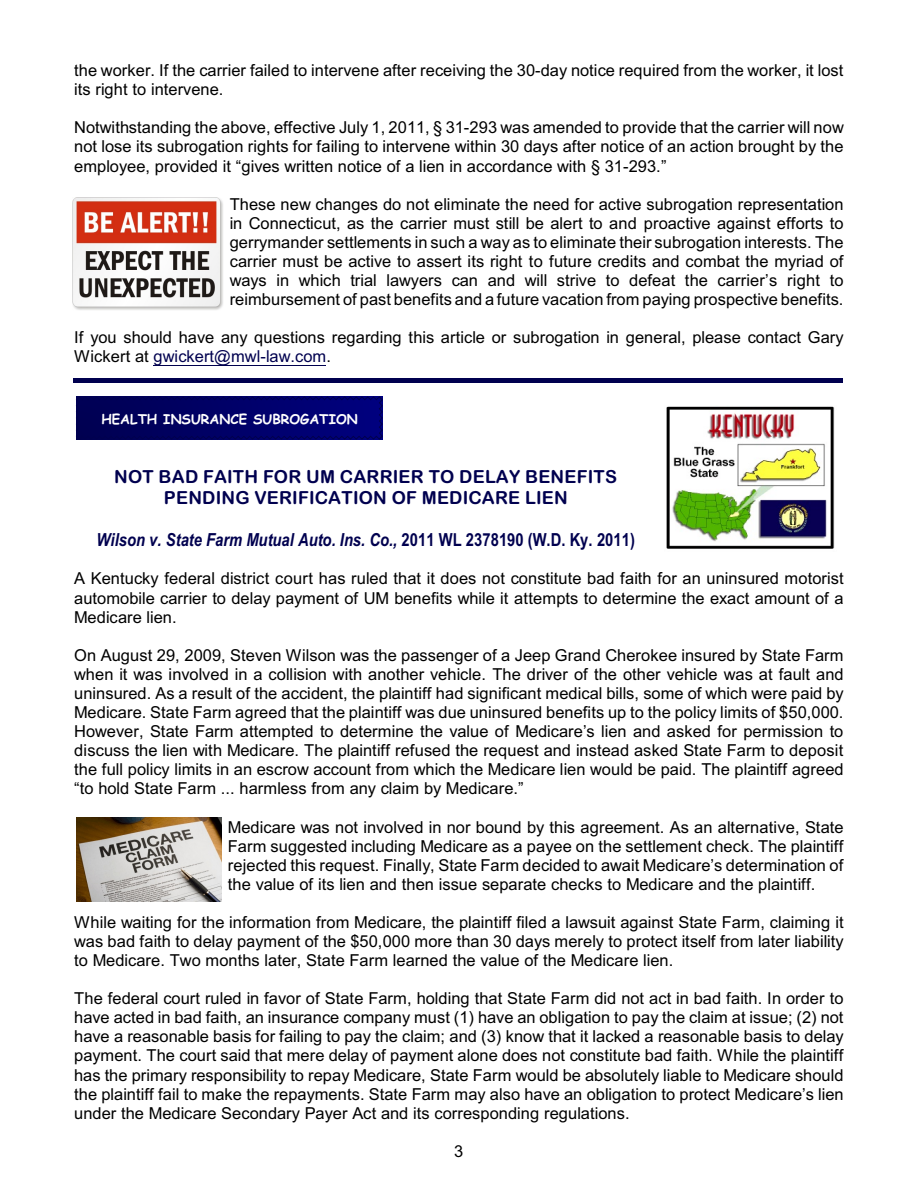
<style>
.page{position:relative;width:918px;height:1188px;background:#fff}
.page>*{position:absolute;margin:0;border:0;box-sizing:border-box;transform-origin:0 0}
.t1{font:18px/20.9px "Arial Rounded MT Bold";letter-spacing:.015em;color:#00004f;text-align:center}
.t2{font:italic 700 18px "Arial Narrow";letter-spacing:.005em;color:#00004f}
.t3{font:16.5px/19px "Arial";color:#000;text-align:justify}
.t4{font:700 13.5px "Comic Sans MS";letter-spacing:.005em;color:#fff}
.s1{color:#00004f}
.s2{font-style:normal}
</style>
<div class="page">
<svg style="left:76px;top:396px;width:307px;height:44px;background:#006"></svg>
<hr style="left:154px;top:365px;width:172px;height:1px;background:#00004f">
<hr style="left:74px;top:379px;width:769px;height:4px;background:#00004f">
<img style="left:73px;top:198px;width:150px;height:112px">
<img style="left:666px;top:406px;width:169px;height:143px">
<img style="left:76px;top:818px;width:145px;height:83px">
<p class="t3" style="left:74px;top:62px;width:771px">the worker. If the carrier failed to intervene after receiving the 30-day notice required from the worker, it lost its right to intervene.</p>
<p class="t3" style="left:74px;top:120px;width:771px">Notwithstanding the above, effective July 1, 2011, § 31-293 was amended to provide that the carrier will now not lose its subrogation rights for failing to intervene within 30 days after notice of an action brought by the employee, provided it “gives written notice of a lien in accordance with § 31-293.”</p>
<p class="t3" style="left:230px;top:196px;width:616px">These new changes do not eliminate the need for active subrogation representation in Connecticut, as the carrier must still be alert to and proactive against efforts to gerrymander settlements in such a way as to eliminate their subrogation interests. The carrier must be active to assert its right to future credits and combat the myriad of ways in which trial lawyers can and will strive to defeat the carrier’s right to reimbursement of past benefits and a future vacation from paying prospective benefits.</p>
<p class="t3" style="left:74px;top:329px;width:771px">If you should have any questions regarding this article or subrogation in general, please contact Gary<br>Wickert at <span class="s1">gwickert@mwl-law.com</span>.</p>
<p class="t4" style="left:101px;top:413px;width:258px">HEALTH INSURANCE SUBROGATION</p>
<p class="t1" style="left:114px;top:468px;width:504px">NOT BAD FAITH FOR UM CARRIER TO DELAY BENEFITS<br>PENDING VERIFICATION OF MEDICARE LIEN</p>
<p class="t2" style="left:97px;top:533px;width:540px">Wilson v. State Farm Mutual Auto. Ins. Co., <span class="s2">2011 WL 2378190 (W.D. Ky. 2011)</span></p>
<p class="t3" style="left:74px;top:571px;width:771px">A Kentucky federal district court has ruled that it does not constitute bad faith for an uninsured motorist automobile carrier to delay payment of UM benefits while it attempts to determine the exact amount of a Medicare lien.</p>
<p class="t3" style="left:74px;top:647px;width:771px">On August 29, 2009, Steven Wilson was the passenger of a Jeep Grand Cherokee insured by State Farm when it was involved in a collision with another vehicle. The driver of the other vehicle was at fault and uninsured. As a result of the accident, the plaintiff had significant medical bills, some of which were paid by Medicare. State Farm agreed that the plaintiff was due uninsured benefits up to the policy limits of $50,000.<br>However, State Farm attempted to determine the value of Medicare’s lien and asked for permission to discuss the lien with Medicare. The plaintiff refused the request and instead asked State Farm to deposit the full policy limits in an escrow account from which the Medicare lien would be paid. The plaintiff agreed “to hold State Farm ... harmless from any claim by Medicare.”</p>
<p class="t3" style="left:228px;top:819px;width:617px">Medicare was not involved in nor bound by this agreement. As an alternative, State Farm suggested including Medicare as a payee on the settlement check. The plaintiff rejected this request. Finally, State Farm decided to await Medicare’s determination of the value of its lien and then issue separate checks to Medicare and the plaintiff.</p>
<p class="t3" style="left:74px;top:914px;width:771px">While waiting for the information from Medicare, the plaintiff filed a lawsuit against State Farm, claiming it was bad faith to delay payment of the $50,000 more than 30 days merely to protect itself from later liability to Medicare. Two months later, State Farm learned the value of the Medicare lien.</p>
<p class="t3" style="left:74px;top:990px;width:771px">The federal court ruled in favor of State Farm, holding that State Farm did not act in bad faith. In order to have acted in bad faith, an insurance company must (1) have an obligation to pay the claim at issue; (2) not have a reasonable basis for failing to pay the claim; and (3) know that it lacked a reasonable basis to delay payment. The court said that mere delay of payment alone does not constitute bad faith. While the plaintiff has the primary responsibility to repay Medicare, State Farm would be absolutely liable to Medicare should the plaintiff fail to make the repayments. State Farm may also have an obligation to protect Medicare’s lien under the Medicare Secondary Payer Act and its corresponding regulations.</p>
<p class="t3" style="left:454px;top:1144px;width:11px">3</p>
</div>
